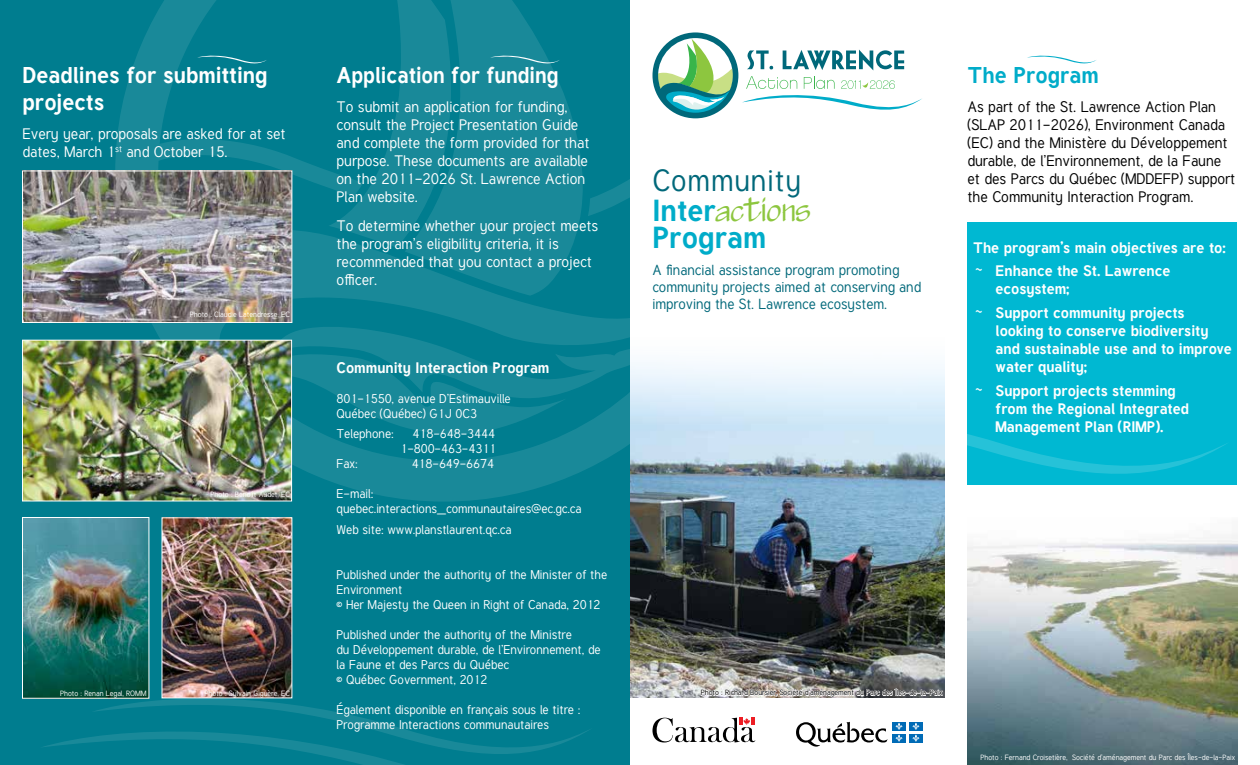
<style>
.page{position:relative;width:1260px;height:765px;background:#fff}
.page>*{position:absolute;margin:0;border:0;box-sizing:border-box;transform-origin:0 0}
.t1{font:30px "OLIVEOIL Bold";color:#8dc63f}
.t2{font:30px "Tuffy";letter-spacing:.03em;color:#00687a}
.t3{font:700 30px "Tuffy";color:#00acc9}
.t4{font:700 22.5px/27px "Tuffy";color:#fff}
.t5{font:700 22.5px "Tuffy";color:#fff;scale:.95 1}
.t6{font:700 22.5px "Tuffy";color:#00acc9}
.t7{font:15px/18px "Tuffy";color:#fff}
.t8{font:700 15px/18px "Tuffy";color:#fff}
.t9{font:15px/18px "Tuffy";color:#000}
.t10{font:14.38px/17.2px "Tuffy";color:#00687a}
.t11{font:12.5px/15px "Tuffy";color:#fff}
.t12{font:7.5px "Tuffy";color:#fff}
.t13{font:7.5px "Tuffy";color:#000}
.s1{font-family:"Tuffy";font-weight:700;color:#00acc9}
.s2{font-weight:400;font-size:18.75px}
</style>
<div class="page">
<div style="left:968px;top:222px;width:270px;height:263px;background:#00b8d2"></div>
<svg style="left:967px;top:406px;width:260px;height:69px"></svg>
<div style="left:0;top:0;width:630px;height:765px;background:#007d8f"></div>
<svg style="left:115px;top:0;width:586px;height:502px;fill:#198999"></svg>
<svg style="left:268px;top:324px;width:400px;height:117px"></svg>
<img style="left:630px;top:330px;width:315px;height:368px">
<svg style="left:652px;top:32px;width:270px;height:86px"></svg>
<svg style="left:652px;top:718px;width:103px;height:24px"></svg>
<svg style="left:796px;top:722px;width:92px;height:25px"></svg>
<div style="left:892px;top:722px;width:14px;height:8px;background:#006bb6"></div>
<div style="left:909px;top:722px;width:13px;height:8px;background:#006bb6"></div>
<div style="left:892px;top:734px;width:14px;height:8px;background:#006bb6"></div>
<svg style="left:896px;top:723px;width:7px;height:19px"></svg>
<div style="left:909px;top:734px;width:13px;height:8px;background:#006bb6"></div>
<svg style="left:912px;top:723px;width:7px;height:19px"></svg>
<svg style="left:197px;top:55px;width:70px;height:10px"></svg>
<svg style="left:43px;top:697px;width:602px;height:68px"></svg>
<svg style="left:1027px;top:55px;width:69px;height:9px"></svg>
<svg style="left:490px;top:55px;width:70px;height:10px"></svg>
<img style="left:968px;top:534px;width:270px;height:231px">
<img style="left:24px;top:173px;width:266px;height:148px">
<div style="left:22px;top:171px;width:270px;height:152px;border:1px solid #fff"></div>
<img style="left:24px;top:342px;width:266px;height:157px">
<div style="left:22px;top:340px;width:270px;height:161px;border:1px solid #fff"></div>
<img style="left:164px;top:520px;width:126px;height:176px">
<img style="left:24px;top:519px;width:123px;height:178px">
<div style="left:22px;top:517px;width:127px;height:182px;border:1px solid #fff"></div>
<svg style="left:701px;top:688px;width:242px;height:10px"></svg>
<h2 class="t4" style="left:22px;top:61px;width:247px">Deadlines for submitting projects</h2>
<p class="t7" style="left:22px;top:124px;width:265px">Every year, proposals are asked for at set dates, March 1<sup>st</sup> and October 15.</p>
<p class="t12" style="left:190px;top:309px;width:101px">Photo : Claudie Latendresse, EC</p>
<h2 class="t5" style="left:337px;top:61px;width:235px">Application for funding</h2>
<p class="t7" style="left:337px;top:97px;width:254px">To submit an application for funding, consult the Project Presentation Guide and complete the form provided for that purpose. These documents are available on the 2011-2026 St. Lawrence Action Plan website.</p>
<p class="t7" style="left:337px;top:217px;width:263px">To determine whether your project meets the program’s eligibility criteria, it is recommended that you contact a project officer.</p>
<h1 class="t2" style="left:652px;top:163px;width:150px">Community</h1>
<h1 class="t1" style="left:652px;top:190px;width:160px"><span class="s1">Inter</span>actions</h1>
<h1 class="t3" style="left:652px;top:220px;width:115px">Program</h1>
<p class="t10" style="left:652px;top:261px;width:270px">A financial assistance program promoting community projects aimed at conserving and improving the St. Lawrence ecosystem.</p>
<p class="t8" style="left:337px;top:359px;width:214px">Community Interaction Program</p>
<p class="t11" style="left:337px;top:391px;width:176px">801-1550, avenue D’Estimauville<br>Québec (Québec) G1J 0C3</p>
<p class="t11" style="left:337px;top:426px;width:59px">Telephone:</p>
<p class="t11" style="left:400px;top:426px;width:97px;text-align:right">418-648-3444<br>1-800-463-4311</p>
<p class="t11" style="left:337px;top:456px;width:23px">Fax:</p>
<p class="t11" style="left:412px;top:456px;width:84px">418-649-6674</p>
<p class="t11" style="left:337px;top:486px;width:247px">E-mail: quebec.interactions_communautaires@ec.gc.ca</p>
<p class="t11" style="left:337px;top:522px;width:177px">Web site: www.planstlaurent.qc.ca</p>
<p class="t11" style="left:337px;top:567px;width:272px">Published under the authority of the Minister of the<br>Environment<br>© Her Majesty the Queen in Right of Canada, 2012</p>
<p class="t11" style="left:337px;top:627px;width:266px">Published under the authority of the Ministre<br>du Développement durable, de l’Environnement, de la Faune et des Parcs du Québec<br>© Québec Government, 2012</p>
<p class="t11" style="left:337px;top:702px;width:245px">Également disponible en français sous le titre :<br>Programme Interactions communautaires</p>
<p class="t12" style="left:211px;top:490px;width:81px">Photo : Benoît Audet, EC</p>
<p class="t12" style="left:60px;top:688px;width:88px">Photo : Renan Legal, ROMM</p>
<p class="t12" style="left:205px;top:688px;width:87px">Photo : Sylvain Giguère, EC</p>
<p class="t13" style="left:701px;top:688px;width:243px">Photo : Richard Boursier, Société d’aménagement du Parc des Îles-de-la-Paix</p>
<h2 class="t6" style="left:968px;top:61px;width:133px">The Program</h2>
<p class="t9" style="left:968px;top:97px;width:269px">As part of the St. Lawrence Action Plan (SLAP 2011-2026), Environment Canada (EC) and the Ministère du Développement durable, de l’Environnement, de la Faune et des Parcs du Québec (MDDEFP) support the Community Interaction Program.</p>
<p class="t8" style="left:973px;top:236px;width:254px;line-height:23.6px">The program’s main objectives are to: <span class="s2">~</span> Enhance the St. Lawrence</p>
<p class="t8" style="left:976px;top:277px;width:210px;line-height:23.6px;text-indent:20px">ecosystem;<br><span class="s2">~</span> Support community projects</p>
<p class="t8" style="left:996px;top:322px;width:238px">looking to conserve biodiversity and sustainable use and to improve water quality;</p>
<p class="t8" style="left:996px;top:381px;width:195px;text-indent:-20px"><span class="s2">~</span> Support projects stemming from the Regional Integrated<br>Management Plan (RIMP).</p>
<p class="t12" style="left:980px;top:752px;width:256px">Photo : Fernand Croisetière, Société d’aménagement du Parc des Îles-de-la-Paix</p>
</div>
